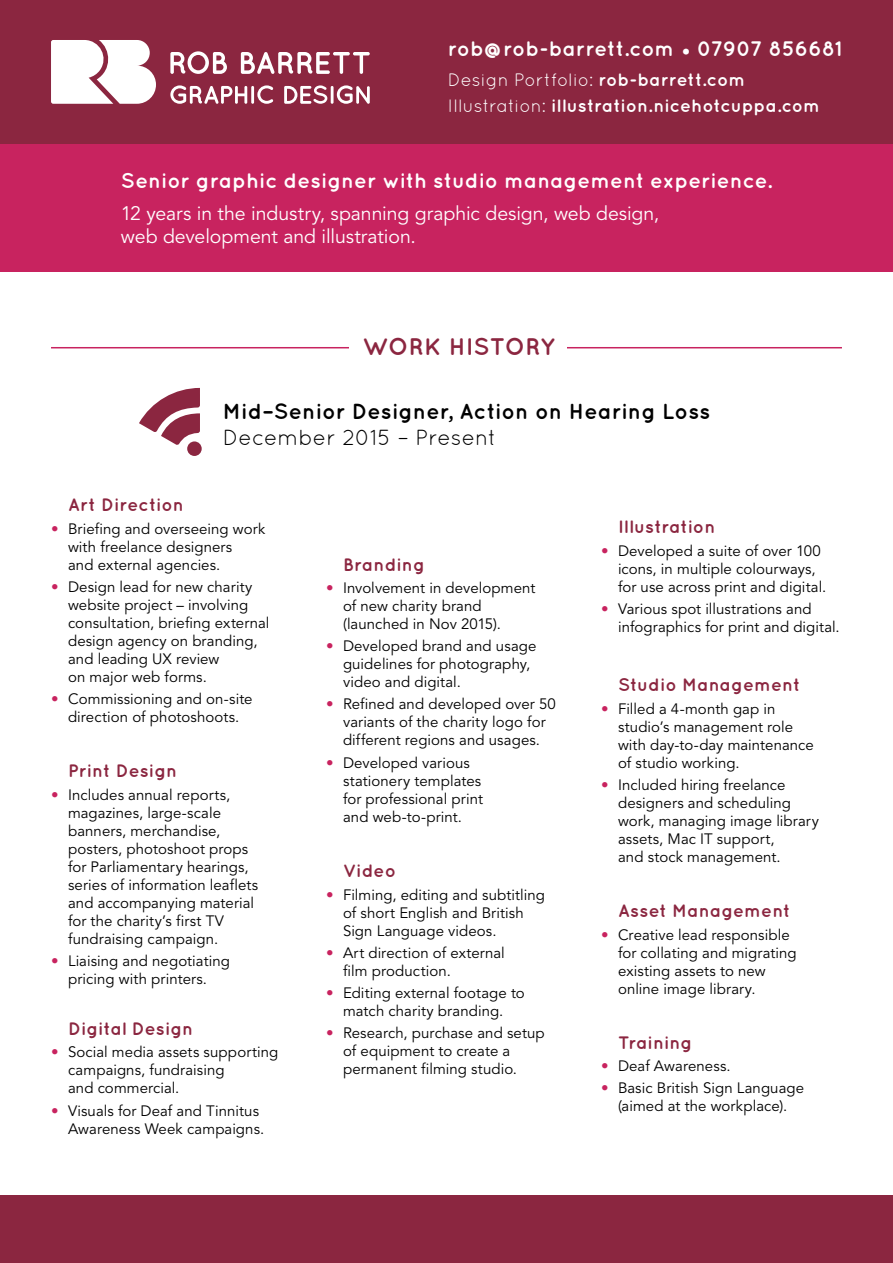
<style>
.page{position:relative;width:893px;height:1263px;background:#fff}
.page>*{position:absolute;margin:0;border:0;box-sizing:border-box;transform-origin:0 0}
.t1{font:700 24px "Quicksand";letter-spacing:.01em;color:#8b2640}
.t2{font:700 21.75px "Quicksand";letter-spacing:.005em;color:#000}
.t3{font:21.75px "Quicksand";letter-spacing:.005em;color:#000}
.t4{font:700 21px "Quicksand";letter-spacing:.005em;color:#fff}
.t5{font:19.5px/23.4px "Avenir";letter-spacing:-.005em;color:#fff}
.t6{font:700 18px "Quicksand";letter-spacing:.005em;color:#8b2640}
.t7{font:700 18px/25.7px "Quicksand";letter-spacing:.005em;color:#fff}
.t8{font:15px/18px "Avenir";letter-spacing:.005em;color:#000}
.s1{font-weight:400}
.s2{font-weight:800;color:#c8235f}
</style>
<div class="page">
<div style="left:0;top:135px;width:893px;height:136px;background:#c8235f"></div>
<div style="left:0;top:1195px;width:893px;height:68px;background:#8b2640"></div>
<div style="left:0;top:0;width:893px;height:144px;background:#8b2640"></div>
<svg style="left:51px;top:40px;width:105px;height:64px;background:#f1e4e7"></svg>
<svg style="left:170px;top:51px;width:57px;height:23px"></svg>
<svg style="left:241px;top:52px;width:129px;height:22px"></svg>
<svg style="left:170px;top:85px;width:77px;height:19px"></svg>
<hr style="left:251px;top:86px;width:3px;height:18px;background:#fff">
<svg style="left:257px;top:85px;width:16px;height:19px"></svg>
<svg style="left:284px;top:85px;width:43px;height:19px"></svg>
<hr style="left:331px;top:86px;width:3px;height:18px;background:#fff">
<svg style="left:337px;top:85px;width:33px;height:19px"></svg>
<hr style="left:51px;top:347px;width:791px;height:1px;background:#c8235f">
<div style="left:350px;top:333px;width:217px;height:28px;background:#fff"></div>
<div style="left:187px;top:441px;width:15px;height:15px;background:#8b2640;border-radius:50%"></div>
<svg style="left:139px;top:388px;width:61px;height:57px"></svg>
<h3 class="t4" style="left:448px;top:36px;width:396px">rob@rob-barrett.com • 07907 856681</h3>
<p class="t7" style="left:448px;top:66px;width:374px"><span class="s1">Design Portfolio:</span> rob-barrett.com<br><span class="s1">Illustration:</span> illustration.nicehotcuppa.com</p>
<h3 class="t4" style="left:121px;top:168px;width:653px">Senior graphic designer with studio management experience.</h3>
<h3 class="t5" style="left:121px;top:202px;width:540px">12 years in the industry, spanning graphic design, web design, web development and illustration.</h3>
<h1 class="t1" style="left:362px;top:333px;width:194px">WORK HISTORY</h1>
<h2 class="t2" style="left:223px;top:399px;width:489px">Mid–Senior Designer, Action on Hearing Loss</h2>
<h2 class="t3" style="left:223px;top:425px;width:275px">December 2015 – Present</h2>
<p class="t6" style="left:68px;top:494px;width:117px">Art Direction</p>
<p class="t8" style="left:68px;top:520px;width:199px;text-indent:-17px"><span class="s2">•</span> Briefing and overseeing work with freelance designers<br>and external agencies.</p>
<p class="t8" style="left:68px;top:578px;width:203px;text-indent:-17px"><span class="s2">•</span> Design lead for new charity website project – involving consultation, briefing external design agency on branding, and leading UX review<br>on major web forms.</p>
<p class="t8" style="left:51px;top:690px;width:203px;text-align:center"><span class="s2">•</span> Commissioning and on-site direction of photoshoots.</p>
<p class="t6" style="left:68px;top:760px;width:111px">Print Design</p>
<p class="t8" style="left:68px;top:786px;width:192px;text-indent:-17px"><span class="s2">•</span> Includes annual reports, magazines, large-scale banners, merchandise, posters, photoshoot props for Parliamentary hearings, series of information leaflets and accompanying material for the charity’s first TV fundraising campaign.</p>
<p class="t8" style="left:51px;top:952px;width:180px;text-align:center"><span class="s2">•</span> Liaising and negotiating pricing with printers.</p>
<p class="t6" style="left:68px;top:1018px;width:127px">Digital Design</p>
<p class="t8" style="left:68px;top:1044px;width:212px;text-indent:-17px"><span class="s2">•</span> Social media assets supporting campaigns, fundraising<br>and commercial.</p>
<p class="t8" style="left:68px;top:1102px;width:198px;text-indent:-17px"><span class="s2">•</span> Visuals for Deaf and Tinnitus<br>Awareness Week campaigns.</p>
<p class="t6" style="left:343px;top:553px;width:83px">Branding</p>
<p class="t8" style="left:343px;top:579px;width:194px;text-indent:-17px"><span class="s2">•</span> Involvement in development of new charity brand (launched in Nov 2015).</p>
<p class="t8" style="left:343px;top:637px;width:195px;text-indent:-17px"><span class="s2">•</span> Developed brand and usage guidelines for photography, video and digital.</p>
<p class="t8" style="left:326px;top:695px;width:231px;text-align:center"><span class="s2">•</span> Refined and developed over 50 variants of the charity logo for different regions and usages.</p>
<p class="t8" style="left:343px;top:754px;width:141px;text-indent:-17px"><span class="s2">•</span> Developed various stationery templates for professional print and web-to-print.</p>
<p class="t6" style="left:343px;top:860px;width:54px">Video</p>
<p class="t8" style="left:343px;top:886px;width:203px;text-indent:-17px"><span class="s2">•</span> Filming, editing and subtitling of short English and British<br>Sign Language videos.</p>
<p class="t8" style="left:343px;top:944px;width:163px;text-indent:-17px"><span class="s2">•</span> Art direction of external film production.</p>
<p class="t8" style="left:326px;top:984px;width:200px;text-align:center"><span class="s2">•</span> Editing external footage to match charity branding.</p>
<p class="t8" style="left:343px;top:1025px;width:203px;text-indent:-17px"><span class="s2">•</span> Research, purchase and setup of equipment to create a permanent filming studio.</p>
<p class="t6" style="left:618px;top:516px;width:99px">Illustration</p>
<p class="t8" style="left:618px;top:542px;width:210px;text-indent:-17px"><span class="s2">•</span> Developed a suite of over 100 icons, in multiple colourways, for use across print and digital.</p>
<p class="t8" style="left:618px;top:600px;width:223px;text-indent:-17px"><span class="s2">•</span> Various spot illustrations and infographics for print and digital.</p>
<p class="t6" style="left:618px;top:674px;width:184px">Studio Management</p>
<p class="t8" style="left:618px;top:700px;width:197px;text-indent:-17px"><span class="s2">•</span> Filled a 4-month gap in studio’s management role with day-to-day maintenance of studio working.</p>
<p class="t8" style="left:618px;top:776px;width:202px;text-indent:-17px"><span class="s2">•</span> Included hiring freelance designers and scheduling work, managing image library assets, Mac IT support,<br>and stock management.</p>
<p class="t6" style="left:618px;top:900px;width:174px">Asset Management</p>
<p class="t8" style="left:618px;top:926px;width:180px;text-indent:-17px"><span class="s2">•</span> Creative lead responsible for collating and migrating existing assets to new online image library.</p>
<p class="t6" style="left:618px;top:1032px;width:76px">Training</p>
<p class="t8" style="left:601px;top:1057px;width:131px"><span class="s2">•</span> Deaf Awareness.</p>
<p class="t8" style="left:601px;top:1080px;width:205px;text-align:center"><span class="s2">•</span> Basic British Sign Language (aimed at the workplace).</p>
</div>
